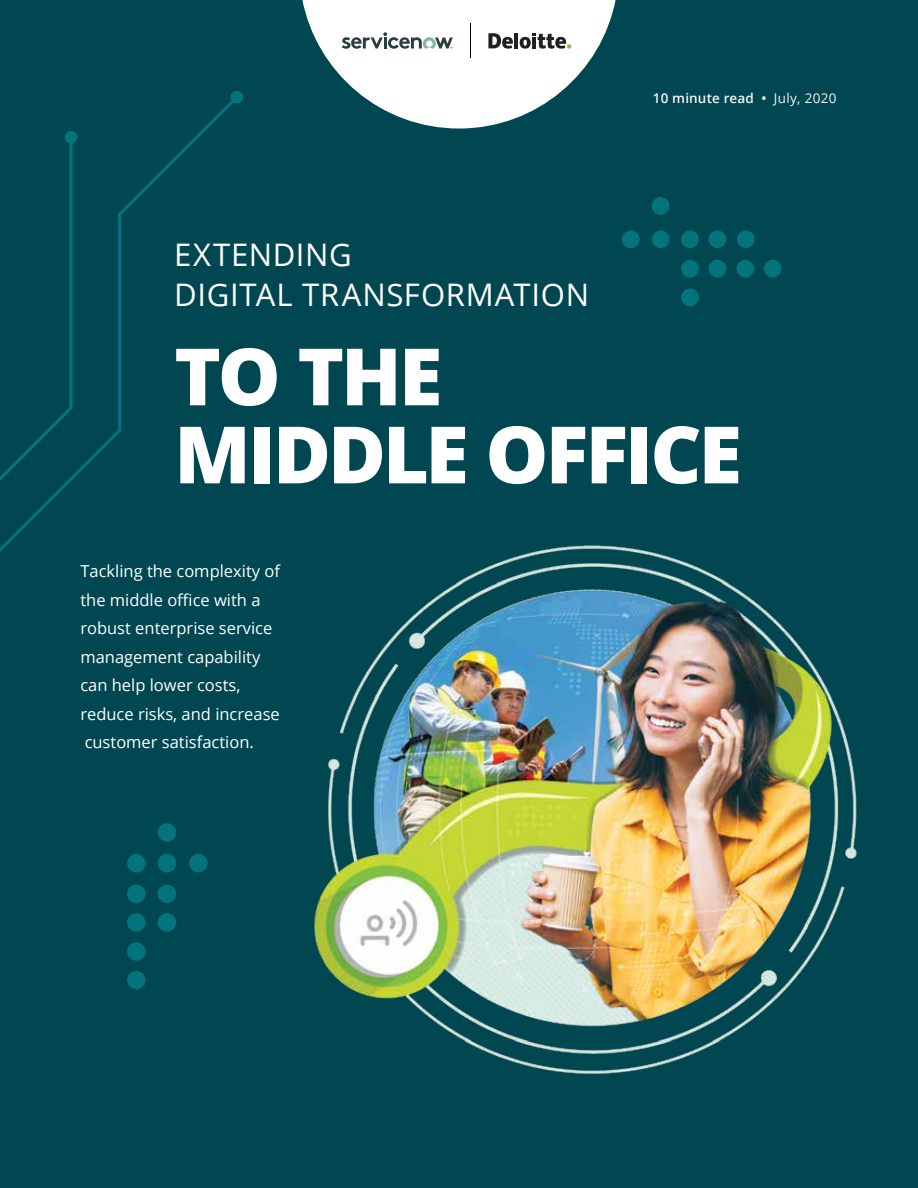
<style>
.page{position:relative;width:918px;height:1188px;background:#004751}
.page>*{position:absolute;margin:0;border:0;box-sizing:border-box;transform-origin:0 0}
.t1{font:800 79.2px/78px "Open Sans";letter-spacing:-.035em;color:#fff}
.t2{font:31.05px/39.6px "Open Sans";letter-spacing:.02em;color:#fff}
.t3{font:16.5px/28.5px "Open Sans";color:#fff}
.t4{font:600 13.5px "Open Sans";letter-spacing:.01em;color:#f2f3f3}
.s1{font-weight:400}
</style>
<div class="page">
<svg style="left:302px;top:0;width:314px;height:129px"></svg>
<div style="left:127px;top:854px;width:19px;height:18px;background:#03747c;border-radius:50%"></div>
<div style="left:127px;top:885px;width:19px;height:18px;background:#03747c;border-radius:50%"></div>
<div style="left:127px;top:913px;width:19px;height:19px;background:#03747c;border-radius:50%"></div>
<div style="left:158px;top:913px;width:18px;height:19px;background:#03747c;border-radius:50%"></div>
<div style="left:127px;top:942px;width:19px;height:19px;background:#03747c;border-radius:50%"></div>
<div style="left:127px;top:971px;width:19px;height:18px;background:#03747c;border-radius:50%"></div>
<div style="left:158px;top:854px;width:18px;height:18px;background:#03747c;border-radius:50%"></div>
<div style="left:189px;top:854px;width:19px;height:18px;background:#03747c;border-radius:50%"></div>
<div style="left:158px;top:823px;width:18px;height:19px;background:#03747c;border-radius:50%"></div>
<div style="left:158px;top:885px;width:18px;height:18px;background:#03747c;border-radius:50%"></div>
<div style="left:681px;top:260px;width:18px;height:18px;background:#03747c;border-radius:50%"></div>
<div style="left:681px;top:288px;width:18px;height:18px;background:#03747c;border-radius:50%"></div>
<div style="left:709px;top:260px;width:17px;height:18px;background:#03747c;border-radius:50%"></div>
<div style="left:709px;top:230px;width:17px;height:18px;background:#03747c;border-radius:50%"></div>
<div style="left:737px;top:230px;width:18px;height:18px;background:#03747c;border-radius:50%"></div>
<div style="left:736px;top:260px;width:18px;height:18px;background:#03747c;border-radius:50%"></div>
<div style="left:764px;top:260px;width:18px;height:18px;background:#03747c;border-radius:50%"></div>
<div style="left:652px;top:230px;width:18px;height:18px;background:#03747c;border-radius:50%"></div>
<div style="left:622px;top:230px;width:18px;height:18px;background:#03747c;border-radius:50%"></div>
<div style="left:652px;top:197px;width:18px;height:18px;background:#03747c;border-radius:50%"></div>
<div style="left:681px;top:230px;width:18px;height:18px;background:#03747c;border-radius:50%"></div>
<div style="left:230px;top:91px;width:13px;height:12px;background:#03747c;border-radius:50%"></div>
<svg style="left:0;top:93px;width:241px;height:459px"></svg>
<div style="left:65px;top:131px;width:12px;height:13px;background:#03747c;border-radius:50%"></div>
<svg style="left:0;top:134px;width:74px;height:414px"></svg>
<img style="left:314px;top:545px;width:543px;height:530px">
<h2 class="t2" style="left:174px;top:234px;width:416px">EXTENDING<br>DIGITAL TRANSFORMATION</h2>
<p class="t4" style="left:653px;top:89px;width:185px">10 minute read • <span class="s1">July, 2020</span></p>
<h1 class="t1" style="left:174px;top:333px;width:569px">TO THE<br>MIDDLE OFFICE</h1>
<p class="t3" style="left:80px;top:556px;width:201px">Tackling the complexity of the middle office with a robust enterprise service management capability can help lower costs, reduce risks, and increase customer satisfaction.</p>
</div>
